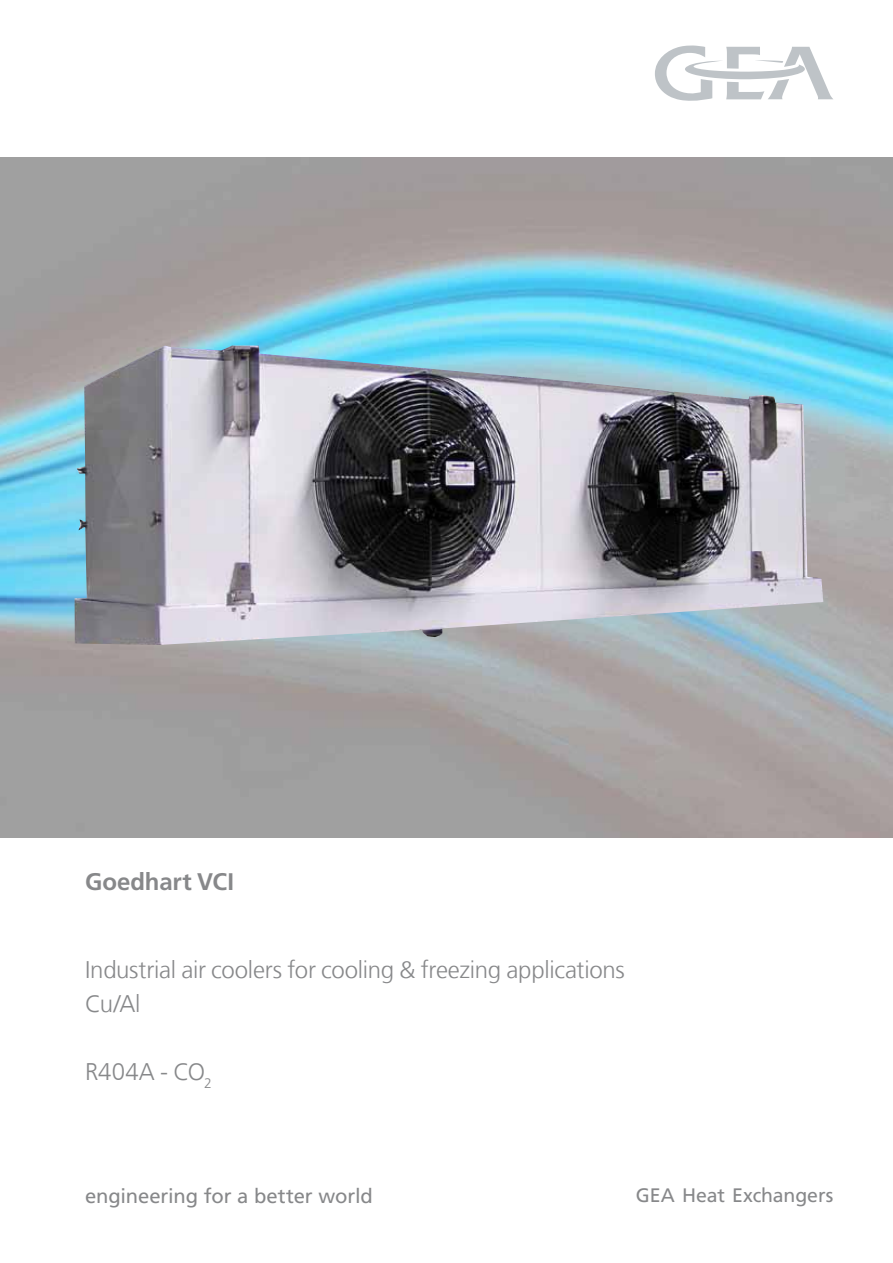
<style>
.page{position:relative;width:893px;height:1263px;background:#fff}
.page>*{position:absolute;margin:0;border:0;box-sizing:border-box;transform-origin:0 0}
.t1{font:300 24px/34px "Frutiger LT Com";letter-spacing:-.01em;color:#87888a}
.t2{font:700 24px "Frutiger LT Com";color:#87888a}
.t3{font:20.25px "Frutiger LT Com";letter-spacing:-.005em;color:#87888a}
.t4{font:19.5px "Frutiger LT Com";letter-spacing:-.005em;color:#87888a}
</style>
<div class="page">
<svg style="left:655px;top:45px;width:178px;height:56px"></svg>
<img style="left:0;top:157px;width:893px;height:681px">
<img style="left:75px;top:345px;width:748px;height:300px">
<p class="t2" style="left:85px;top:867px;width:151px">Goedhart VCI</p>
<p class="t1" style="left:85px;top:953px;width:541px">Industrial air coolers for cooling &amp; freezing applications<br>Cu/Al</p>
<p class="t1" style="left:85px;top:1055px;width:128px">R404A - CO<sub>2</sub></p>
<p class="t3" style="left:85px;top:1184px;width:289px">engineering for a better world</p>
<p class="t4" style="left:636px;top:1184px;width:199px">GEA Heat Exchangers</p>
</div>
